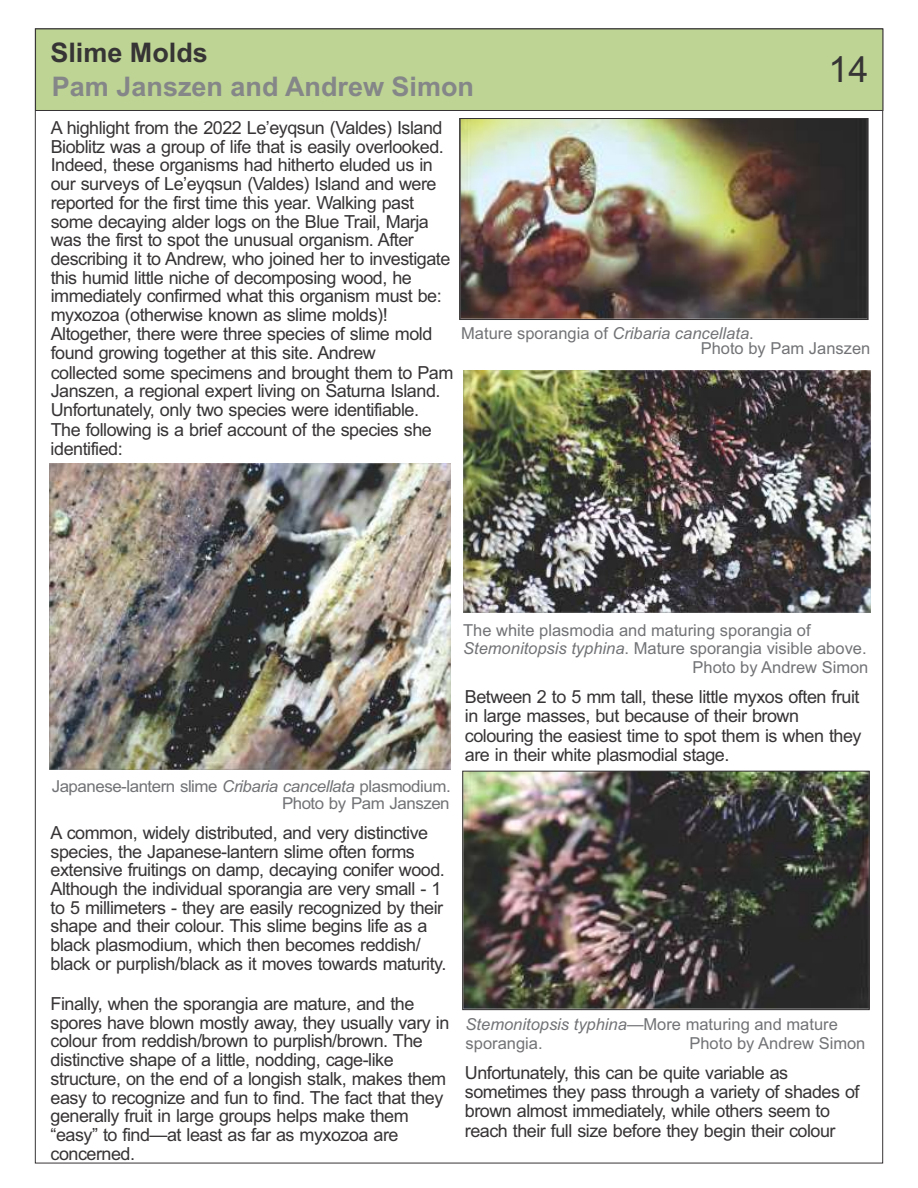
<style>
.page{position:relative;width:918px;height:1188px;background:#fff}
.page>*{position:absolute;margin:0;border:0;box-sizing:border-box;transform-origin:0 0}
.t1{font:36px "Arial";color:#373435}
.t2{font:700 27px "Arial";color:#848688}
.t3{font:700 27px "Arial";color:#373435}
.t4{font:18px/18.8px "Arial";letter-spacing:-.03em;color:#373435}
.t5{font:16.5px/15.1px "Arial";color:#727376}
.t6{font:16.5px/17.1px "Arial";letter-spacing:-.03em;color:#727376;text-align:right}
.s1{font-style:italic}
</style>
<div class="page">
<div style="left:35px;top:29px;width:848px;height:82px;background:#bdd494"></div>
<img style="left:50px;top:463px;width:401px;height:307px">
<img style="left:464px;top:370px;width:407px;height:242px">
<img style="left:465px;top:773px;width:402px;height:235px">
<div style="left:463px;top:771px;width:406px;height:239px;border:1px solid #373435"></div>
<img style="left:462px;top:120px;width:404px;height:198px">
<div style="left:460px;top:118px;width:408px;height:202px;border:1px solid #373435"></div>
<h2 class="t3" style="left:50px;top:42px;width:159px">Slime Molds</h2>
<h2 class="t2" style="left:52px;top:76px;width:424px">Pam Janszen and Andrew Simon</h2>
<h1 class="t1" style="left:829px;top:56px;width:42px">14</h1>
<p class="t4" style="left:51px;top:120px;width:401px">A highlight from the 2022 Le’eyqsun (Valdes) Island Bioblitz was a group of life that is easily overlooked.<br>Indeed, these organisms had hitherto eluded us in our surveys of Le’eyqsun (Valdes) Island and were reported for the first time this year. Walking past some decaying alder logs on the Blue Trail, Marja was the first to spot the unusual organism. After describing it to Andrew, who joined her to investigate this humid little niche of decomposing wood, he immediately confirmed what this organism must be: myxozoa (otherwise known as slime molds)!<br>Altogether, there were three species of slime mold found growing together at this site. Andrew</p>
<p class="t4" style="left:51px;top:365px;width:404px">collected some specimens and brought them to Pam<br>Janszen, a regional expert living on Saturna Island.<br>Unfortunately, only two species were identifiable.</p>
<p class="t4" style="left:51px;top:422px;width:383px">The following is a brief account of the species she identified:</p>
<p class="t5" style="left:701px;top:327px;width:171px;text-indent:-239px">Mature sporangia of <span class="s1">Cribaria cancellata</span>.<br>Photo by Pam Janszen</p>
<p class="t6" style="left:52px;top:779px;width:401px">Japanese-lantern slime <span class="s1">Cribaria cancellata</span> plasmodium.<br>Photo by Pam Janszen</p>
<p class="t4" style="left:51px;top:825px;width:397px">A common, widely distributed, and very distinctive species, the Japanese-lantern slime often forms extensive fruitings on damp, decaying conifer wood.<br>Although the individual sporangia are very small - 1 to 5 millimeters - they are easily recognized by their shape and their colour. This slime begins life as a black plasmodium, which then becomes reddish/ black or purplish/black as it moves towards maturity.</p>
<p class="t4" style="left:51px;top:996px;width:400px">Finally, when the sporangia are mature, and the spores have blown mostly away, they usually vary in colour from reddish/brown to purplish/brown. The distinctive shape of a little, nodding, cage-like structure, on the end of a longish stalk, makes them easy to recognize and fun to find. The fact that they generally fruit in large groups helps make them “easy” to find—at least as far as myxozoa are concerned.</p>
<p class="t5" style="left:463px;top:624px;width:349px">The white plasmodia and maturing sporangia of</p>
<p class="t5" style="left:463px;top:643px;width:405px"><span class="s1">Stemonitopsis typhina</span>. Mature sporangia visible above.</p>
<p class="t5" style="left:693px;top:661px;width:177px">Photo by Andrew Simon</p>
<p class="t4" style="left:465px;top:689px;width:398px;line-height:19.4px">Between 2 to 5 mm tall, these little myxos often fruit in large masses, but because of their brown colouring the easiest time to spot them is when they are in their white plasmodial stage.</p>
<p class="t5" style="left:466px;top:1017px;width:374px;line-height:18.5px"><span class="s1">Stemonitopsis typhina</span>—More maturing and mature sporangia.</p>
<p class="t5" style="left:689px;top:1037px;width:178px">Photo by Andrew Simon</p>
<p class="t4" style="left:465px;top:1064px;width:396px;line-height:19.4px">Unfortunately, this can be quite variable as sometimes they pass through a variety of shades of brown almost immediately, while others seem to reach their full size before they begin their colour</p>
</div>
